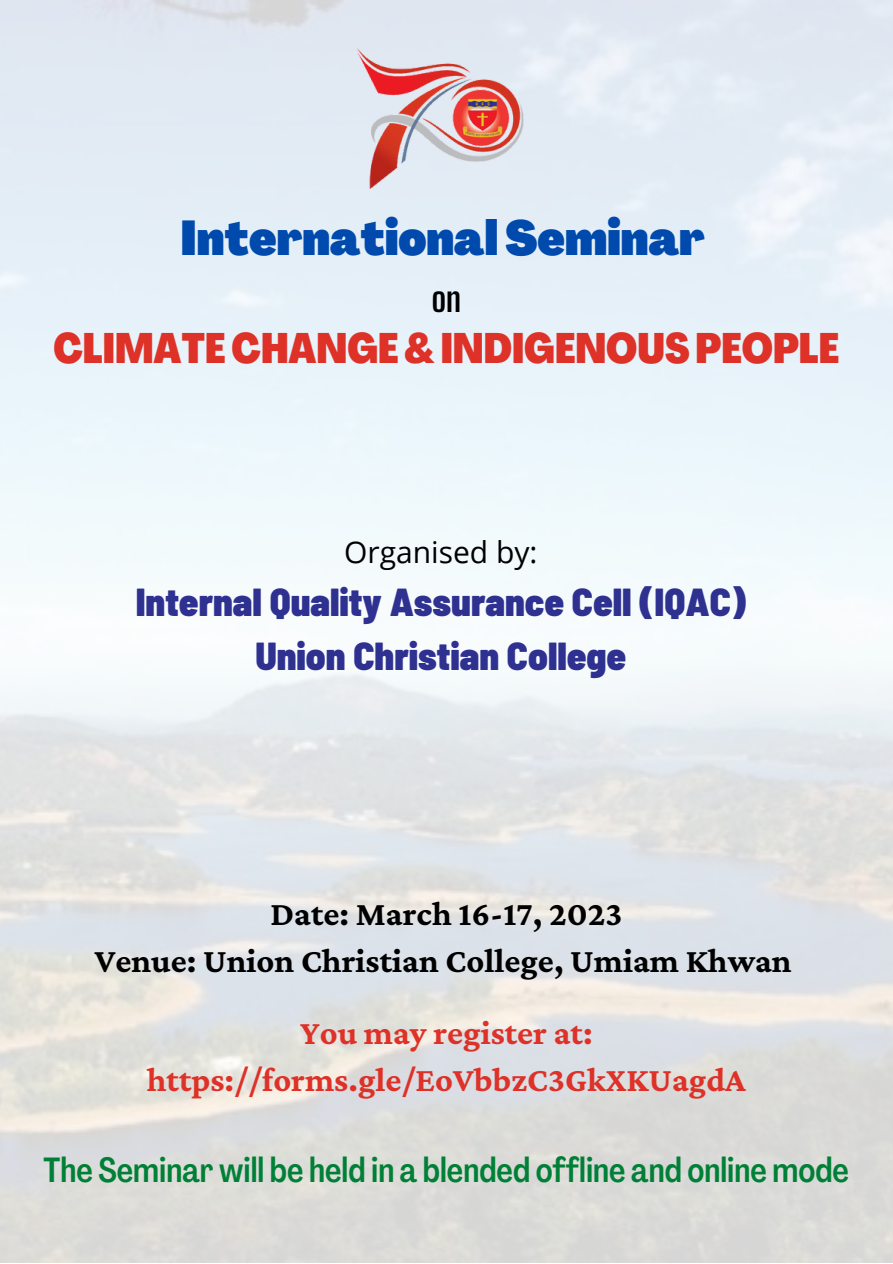
<style>
.page{position:relative;width:893px;height:1264px;background:#fff}
.page>*{position:absolute;margin:0;border:0;box-sizing:border-box;transform-origin:0 0}
.t1{font:900 condensed 48px "Agrandir";color:#004aad}
.t2{font:800 42px "Agrandir Tight";color:#de3127}
.t3{font:900 semi-condensed 39px/54px "Barlow";color:#2f3191;text-align:center}
.t4{font:700 34.5px/47.2px "Crimson Pro";color:#000;text-align:center}
.t5{font:700 34.5px/47.2px "Crimson Pro";color:#de3127;text-align:center}
.t6{font:500 34.5px "Agrandir Tight";color:#008037}
.t7{font:700 34.5px "Big Shoulders Display";color:#000}
.t8{font:30px "Open Sans";color:#000}
</style>
<div class="page">
<img style="left:334px;top:40px;width:224px;height:157px">
<h1 class="t1" style="left:180px;top:218px;width:526px">InternationalSeminar</h1>
<p class="t7" style="left:431px;top:278px;width:31px">on</p>
<p class="t2" style="left:53px;top:331px;width:787px">CLIMATECHANGE&amp;INDIGENOUSPEOPLE</p>
<p class="t8" style="left:344px;top:531px;width:195px">Organised by:</p>
<p class="t3" style="left:136px;top:573px;width:611px">Internal Quality Assurance Cell (IQAC)<br>Union Christian College</p>
<p class="t4" style="left:95px;top:889px;width:698px">Date: March 16-17, 2023<br>Venue: Union Christian College, Umiam Khwan</p>
<p class="t5" style="left:147px;top:1008px;width:600px">You may register at: https://forms.gle/EoVbbzC3GkXKUagdA</p>
<p class="t6" style="left:44px;top:1155px;width:806px">The Seminar will be held in a blended offline and online mode</p>
</div>
